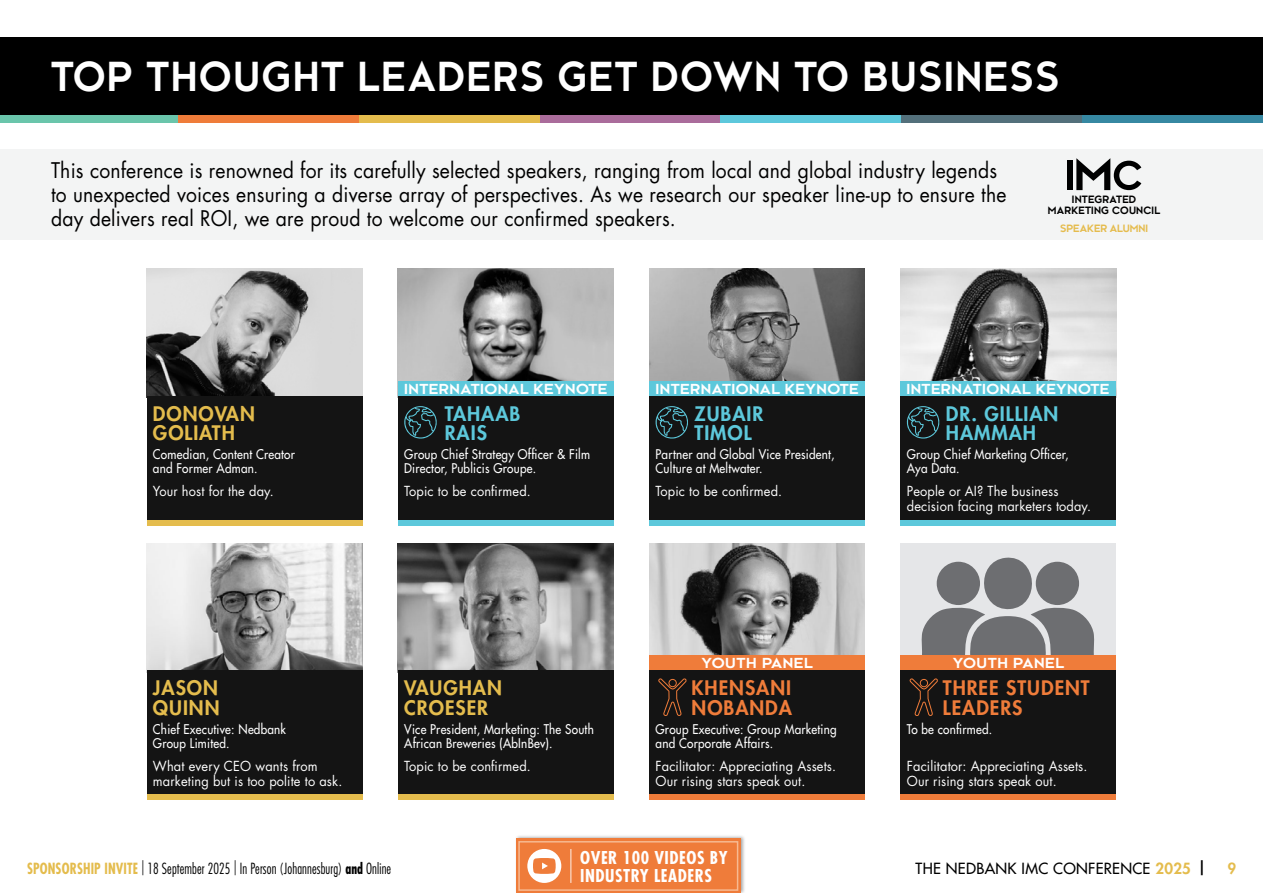
<style>
.page{position:relative;width:1263px;height:893px;background:#fff}
.page>*{position:absolute;margin:0;border:0;box-sizing:border-box;transform-origin:0 0}
.t1{font:700 39px "Kessel 105 W00";letter-spacing:.05em;color:#fff;scale:.95 1}
.t2{font:21px/24px "Futura Std";letter-spacing:.01em;color:#000;scale:.92 1}
.t3{font:800 19.5px/19.5px "Futura Std";letter-spacing:.05em;color:#e4bc4d}
.t4{font:800 19.5px/19.5px "Futura Std";letter-spacing:.05em;color:#5dc8db}
.t5{font:800 19.5px/19.5px "Futura Std";letter-spacing:.05em;color:#ef7c3a}
.t6{font:700 condensed 17.25px/18.3px "Futura Std";letter-spacing:.03em;color:#fff}
.t7{font:300 condensed 15px "Futura Std";letter-spacing:.01em;color:#000;scale:.9 1}
.t8{font:500 15px "Futura Std";letter-spacing:.02em;color:#000}
.t9{font:800 15px "Futura Std";color:#e4bc4d;scale:.95 1}
.t10{font:13.5px/15px "Futura Std";letter-spacing:.01em;color:#fff;scale:.95 1}
.t11{font:700 13.5px "Kessel 105 W00";letter-spacing:.03em;color:#fff;scale:1.09 1}
.t12{font:700 13.5px "Kessel 105 W00";letter-spacing:.03em;color:#fff;scale:1.1 1}
.t13{font:500 13.05px/14.2px "Futura Std";letter-spacing:.02em;color:#fff;scale:.9 1}
.t14{font:700 9.9px/10.8px "Kessel 105 W00";letter-spacing:.02em;color:#000;text-align:center}
.t15{font:700 9.9px "Kessel 105 W00";color:#e5bc4e}
.s1{font-weight:700;color:#e4bc4d}
.s2{font-weight:700}
.s3{font-weight:800;color:#e4bc4d}
.s4{font-weight:800}
</style>
<div class="page">
<div style="left:0;top:37px;width:1263px;height:78px;background:#000"></div>
<div style="left:0;top:115px;width:181px;height:8px;background:#6ac5ab"></div>
<div style="left:178px;top:115px;width:181px;height:8px;background:#ef7c3a"></div>
<div style="left:359px;top:115px;width:181px;height:8px;background:#e4bc4d"></div>
<div style="left:540px;top:115px;width:180px;height:8px;background:#aa6c9b"></div>
<div style="left:720px;top:115px;width:181px;height:8px;background:#5dc8dc"></div>
<div style="left:901px;top:115px;width:181px;height:8px;background:#53707b"></div>
<div style="left:1082px;top:115px;width:180px;height:8px;background:#3688a2"></div>
<div style="left:515px;top:834px;width:231px;height:59px;background:#000;opacity:.35"></div>
<div style="left:516px;top:839px;width:224px;height:54px;background:#ef7c3a"></div>
<div style="left:518px;top:841px;width:220px;height:50px;border:2px solid #f7b991"></div>
<hr style="left:570px;top:849px;width:2px;height:34px;background:#fff">
<div style="left:527px;top:849px;width:34px;height:34px;background:#fff;border-radius:50%"></div>
<svg style="left:533px;top:858px;width:23px;height:16px"></svg>
<div style="left:0;top:150px;width:1263px;height:90px;background:#f3f4f4"></div>
<div style="left:1067px;top:161px;width:5px;height:29px;background:#000"></div>
<svg style="left:1076px;top:158px;width:65px;height:32px"></svg>
<img style="left:147px;top:269px;width:215px;height:127px">
<div style="left:147px;top:396px;width:215px;height:130px;background:#141414"></div>
<img style="left:398px;top:543px;width:216px;height:127px">
<div style="left:398px;top:670px;width:216px;height:130px;background:#141414"></div>
<div style="left:147px;top:520px;width:215px;height:6px;background:#e4bc4d"></div>
<div style="left:398px;top:794px;width:216px;height:6px;background:#e4bc4d"></div>
<img style="left:398px;top:269px;width:216px;height:112px">
<img style="left:649px;top:543px;width:216px;height:112px">
<div style="left:901px;top:543px;width:215px;height:129px;background:#e5e6e8"></div>
<svg style="left:921px;top:557px;width:173px;height:98px"></svg>
<div style="left:937px;top:562px;width:43px;height:43px;background:#6d6e71;border-radius:50%"></div>
<div style="left:398px;top:396px;width:216px;height:130px;background:#141414"></div>
<div style="left:649px;top:670px;width:216px;height:130px;background:#141414"></div>
<div style="left:901px;top:670px;width:215px;height:130px;background:#141414"></div>
<svg style="left:404px;top:406px;width:33px;height:32px"></svg>
<svg style="left:658px;top:678px;width:29px;height:38px"></svg>
<svg style="left:909px;top:678px;width:29px;height:38px"></svg>
<div style="left:398px;top:520px;width:216px;height:6px;background:#5dc8db"></div>
<div style="left:649px;top:794px;width:216px;height:6px;background:#ef7c3a"></div>
<div style="left:901px;top:794px;width:215px;height:6px;background:#ef7c3a"></div>
<img style="left:901px;top:269px;width:215px;height:112px">
<div style="left:901px;top:396px;width:215px;height:130px;background:#141414"></div>
<svg style="left:907px;top:406px;width:33px;height:32px"></svg>
<div style="left:901px;top:520px;width:215px;height:6px;background:#5dc8db"></div>
<img style="left:649px;top:269px;width:216px;height:112px">
<div style="left:649px;top:396px;width:216px;height:130px;background:#141414"></div>
<svg style="left:655px;top:406px;width:33px;height:32px"></svg>
<div style="left:649px;top:520px;width:216px;height:6px;background:#5dc8db"></div>
<img style="left:147px;top:543px;width:215px;height:127px">
<div style="left:147px;top:670px;width:215px;height:130px;background:#141414"></div>
<div style="left:147px;top:794px;width:215px;height:6px;background:#e4bc4d"></div>
<div style="left:398px;top:381px;width:216px;height:15px;background:#5dc8db"></div>
<div style="left:649px;top:381px;width:216px;height:15px;background:#5dc8db"></div>
<div style="left:649px;top:655px;width:216px;height:15px;background:#ef7c3a"></div>
<div style="left:901px;top:655px;width:215px;height:15px;background:#ef7c3a"></div>
<div style="left:900px;top:381px;width:216px;height:15px;background:#5dc8db"></div>
<h1 class="t1" style="left:51px;top:53px;width:1062px">TOP THOUGHT LEADERS GET DOWN TO BUSINESS</h1>
<p class="t2" style="left:51px;top:158px;width:1040px">This conference is renowned for its carefully selected speakers, ranging from local and global industry legends to unexpected voices ensuring a diverse array of perspectives. As we research our speaker line-up to ensure the day delivers real ROI, we are proud to welcome our confirmed speakers.</p>
<p class="t14" style="left:1048px;top:194px;width:114px">INTEGRATED<br>MARKETING COUNCIL</p>
<p class="t15" style="left:1060px;top:222px;width:90px">SPEAKER ALUMNI</p>
<h3 class="t3" style="left:153px;top:404px;width:103px">DONOVAN<br>GOLIATH</h3>
<p class="t13" style="left:153px;top:447px;width:159px">Comedian, Content Creator and Former Adman.</p>
<p class="t10" style="left:153px;top:484px;width:129px">Your host for the day.</p>
<h3 class="t3" style="left:153px;top:678px;width:68px">JASON<br>QUINN</h3>
<p class="t13" style="left:153px;top:722px;width:149px">Chief Executive: Nedbank<br>Group Limited.</p>
<p class="t10" style="left:153px;top:758px;width:201px">What every CEO wants from marketing but is too polite to ask.</p>
<p class="t11" style="left:404px;top:381px;width:188px">INTERNATIONAL KEYNOTE</p>
<p class="t11" style="left:656px;top:381px;width:188px">INTERNATIONAL KEYNOTE</p>
<h3 class="t4" style="left:445px;top:404px;width:77px">TAHAAB<br>RAIS</h3>
<p class="t13" style="left:404px;top:447px;width:208px">Group Chief Strategy Officer &amp; Film<br>Director, Publicis Groupe.</p>
<p class="t10" style="left:404px;top:484px;width:135px">Topic to be confirmed.</p>
<h3 class="t4" style="left:695px;top:404px;width:70px">ZUBAIR<br>TIMOL</h3>
<p class="t13" style="left:656px;top:447px;width:200px">Partner and Global Vice President,<br>Culture at Meltwater.</p>
<p class="t10" style="left:656px;top:484px;width:135px">Topic to be confirmed.</p>
<p class="t11" style="left:906px;top:381px;width:188px">INTERNATIONAL KEYNOTE</p>
<h3 class="t4" style="left:946px;top:404px;width:114px">DR. GILLIAN<br>HAMMAH</h3>
<p class="t13" style="left:907px;top:447px;width:181px">Group Chief Marketing Officer,<br>Aya Data.</p>
<p class="t10" style="left:907px;top:484px;width:195px">People or AI? The business decision facing marketers today.</p>
<h3 class="t3" style="left:404px;top:678px;width:99px">VAUGHAN<br>CROESER</h3>
<p class="t13" style="left:404px;top:722px;width:212px">Vice President, Marketing: The South<br>African Breweries (AbInBev).</p>
<p class="t10" style="left:404px;top:758px;width:135px">Topic to be confirmed.</p>
<p class="t12" style="left:701px;top:655px;width:103px">YOUTH PANEL</p>
<p class="t12" style="left:953px;top:655px;width:103px">YOUTH PANEL</p>
<h3 class="t5" style="left:692px;top:678px;width:102px">KHENSANI<br>NOBANDA</h3>
<h3 class="t5" style="left:943px;top:678px;width:148px">THREE STUDENT<br>LEADERS</h3>
<p class="t13" style="left:656px;top:722px;width:203px">Group Executive: Group Marketing and Corporate Affairs.</p>
<p class="t13" style="left:907px;top:722px;width:96px">To be confirmed.</p>
<p class="t10" style="left:656px;top:758px;width:192px">Facilitator: Appreciating Assets.<br>Our rising stars speak out.</p>
<p class="t10" style="left:907px;top:758px;width:192px">Facilitator: Appreciating Assets.<br>Our rising stars speak out.</p>
<h3 class="t6" style="left:580px;top:848px;width:149px">OVER 100 VIDEOS BY<br>INDUSTRY LEADERS</h3>
<p class="t7" style="left:27px;top:859px;width:406px"><span class="s1">SPONSORSHIP INVITE</span> | 18 September 2025 | In Person (Johannesburg) <span class="s2">and</span> Online</p>
<p class="t8" style="left:915px;top:859px;width:292px">THE NEDBANK IMC CONFERENCE <span class="s3">2025</span> <span class="s4">|</span></p>
<p class="t9" style="left:1228px;top:859px;width:10px">9</p>
</div>
